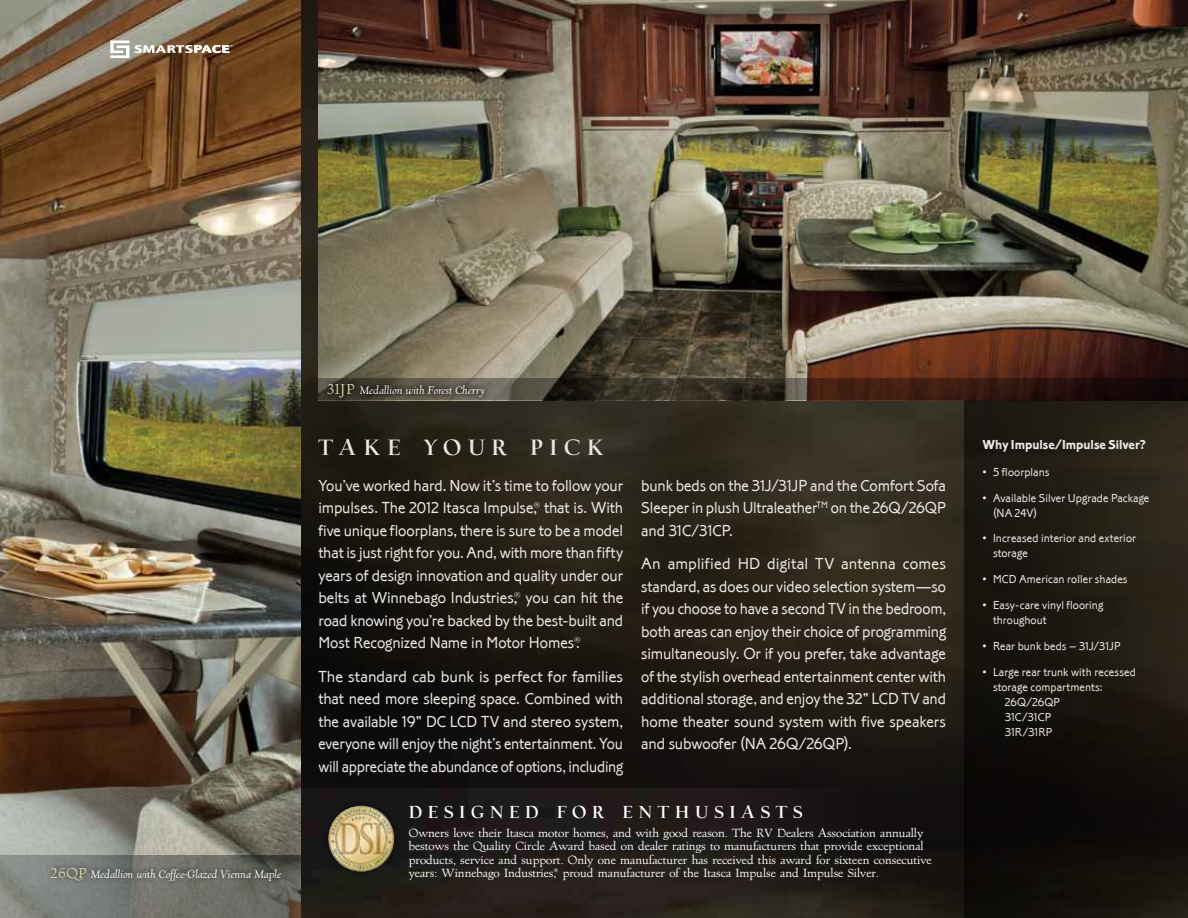
<style>
.page{position:relative;width:1188px;height:918px;background:#fff}
.page>*{position:absolute;margin:0;border:0;box-sizing:border-box;transform-origin:0 0}
.t1{font:21px "Village Bold Titling";letter-spacing:.32em;color:#eae7e2}
.t2{font:300 16.5px/22.5px "Corinthian Com";letter-spacing:-.005em;color:#eae7e2;text-align:justify}
.t3{font:16.5px "Village Bold Titling";letter-spacing:.35em;color:#fff}
.t4{font:700 13.5px "Corinthian Com";color:#fff}
.t5{font:300 12px/15px "Corinthian Com";letter-spacing:.01em;color:#eae7e2}
.t6{font:11.25px/13.5px "Village";color:#fff}
.t7{font:italic 10.5px "Village";letter-spacing:.02em;color:#fff}
.s1{font-family:"Village Roman Smallcaps";font-style:normal;font-size:13.5px;color:#dbd4aa}
</style>
<div class="page">
<img style="left:301px;top:0;width:663px;height:788px">
<div style="left:301px;top:788px;width:663px;height:130px;background:linear-gradient(to bottom,#181317,#26211a)"></div>
<img style="left:318px;top:0;width:870px;height:379px">
<img style="left:0;top:0;width:301px;height:856px">
<div style="left:322px;top:800px;width:78px;height:78px;background:#171716"></div>
<img style="left:328px;top:806px;width:66px;height:66px;border-radius:33px">
<svg style="left:318px;top:379px;width:870px;height:21px;background:#35251c"></svg>
<div style="left:322px;top:378px;width:168px;height:25px;background:#000;opacity:.75"></div>
<svg style="left:0;top:856px;width:301px;height:62px;background:#757670"></svg>
<div style="left:46px;top:861px;width:241px;height:26px;background:#000;opacity:.75"></div>
<svg style="left:110px;top:40px;width:123px;height:18px"></svg>
<svg style="left:964px;top:400px;width:224px;height:518px;background:#1a1610"></svg>
<p class="t7" style="left:50px;top:867px;width:232px"><span class="s1">26QP</span> Medallion with Coffee-Glazed Vienna Maple</p>
<p class="t7" style="left:327px;top:384px;width:159px"><span class="s1">31JP</span> Medallion with Forest Cherry</p>
<p class="t1" style="left:318px;top:435px;width:287px">TAKE YOUR PICK</p>
<p class="t2" style="left:318px;top:474px;width:306px">You’ve worked hard. Now it’s time to follow your impulses. The 2012 Itasca Impulse,® that is. With five unique floorplans, there is sure to be a model that is just right for you. And, with more than fifty years of design innovation and quality under our belts at Winnebago Industries,® you can hit the road knowing you’re backed by the best-built and Most Recognized Name in Motor Homes®.</p>
<p class="t2" style="left:318px;top:665px;width:306px">The standard cab bunk is perfect for families that need more sleeping space. Combined with the available 19" DC LCD TV and stereo system, everyone will enjoy the night’s entertainment. You will appreciate the abundance of options, including</p>
<p class="t2" style="left:641px;top:474px;width:306px">bunk beds on the 31J/31JP and the Comfort Sofa Sleeper in plush Ultraleather<sup>TM</sup> on the 26Q/26QP and 31C/31CP.</p>
<p class="t2" style="left:641px;top:553px;width:306px">An amplified HD digital TV antenna comes standard, as does our video selection system—so if you choose to have a second TV in the bedroom, both areas can enjoy their choice of programming simultaneously. Or if you prefer, take advantage of the stylish overhead entertainment center with additional storage, and enjoy the 32" LCD TV and home theater sound system with five speakers and subwoofer (NA 26Q/26QP).</p>
<p class="t3" style="left:409px;top:802px;width:116px">DESIGNED</p>
<p class="t3" style="left:557px;top:802px;width:248px">FOR ENTHUSIASTS</p>
<p class="t6" style="left:409px;top:826px;width:525px">Owners love their Itasca motor homes, and with good reason. The RV Dealers Association annually bestows the Quality Circle Award based on dealer ratings to manufacturers that provide exceptional products, service and support. Only one manufacturer has received this award for sixteen consecutive years: Winnebago Industries,<sup>®</sup> proud manufacturer of the Itasca Impulse and Impulse Silver.</p>
<p class="t4" style="left:982px;top:437px;width:165px">Why Impulse/Impulse Silver?</p>
<p class="t5" style="left:982px;top:464px;width:69px">• 5 floorplans</p>
<p class="t5" style="left:993px;top:490px;width:158px;text-indent:-10px">• Available Silver Upgrade Package (NA 24V)</p>
<p class="t5" style="left:993px;top:531px;width:145px;text-indent:-10px">• Increased interior and exterior storage</p>
<p class="t5" style="left:982px;top:572px;width:147px">• MCD American roller shades</p>
<p class="t5" style="left:993px;top:598px;width:112px;text-indent:-10px">• Easy-care vinyl flooring throughout</p>
<p class="t5" style="left:982px;top:638px;width:140px">• Rear bunk beds – 31J/31JP</p>
<p class="t5" style="left:982px;top:664px;width:155px">• Large rear trunk with recessed</p>
<p class="t5" style="left:993px;top:679px;width:111px">storage compartments:</p>
<p class="t5" style="left:1005px;top:694px;width:57px">26Q/26QP</p>
<p class="t5" style="left:1005px;top:709px;width:48px">31C/31CP</p>
<p class="t5" style="left:1005px;top:724px;width:49px">31R/31RP</p>
</div>
